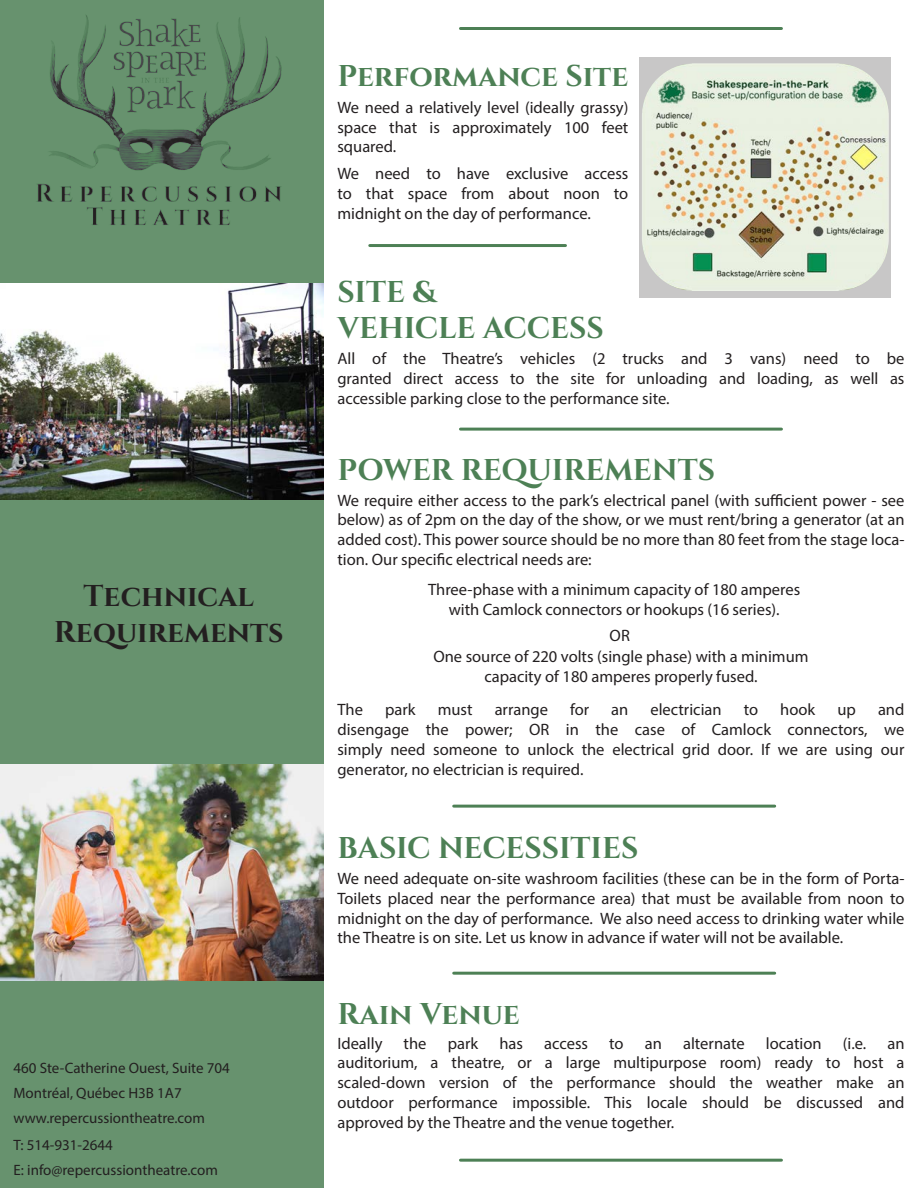
<style>
.page{position:relative;width:918px;height:1188px;background:#fff}
.page>*{position:absolute;margin:0;border:0;box-sizing:border-box;transform-origin:0 0}
.t1{font:700 30px/36px "Cinzel";color:#4d8055}
.t2{font:700 30px "Cinzel";color:#231f20}
.t3{font:16.5px/19.8px "Myriad Pro";color:#231f20;text-align:justify}
.t4{font:15px "Myriad Pro";color:#231f20}
</style>
<div class="page">
<div style="left:0;top:0;width:324px;height:1188px;background:#67926e"></div>
<img style="left:0;top:284px;width:324px;height:215px">
<img style="left:37px;top:15px;width:245px;height:210px">
<img style="left:0;top:764px;width:324px;height:216px">
<div style="left:640px;top:57px;width:251px;height:240px;background:#c8c7c7"></div>
<img style="left:642px;top:63px;width:247px;height:228px">
<hr style="left:460px;top:1159px;width:321px;height:3px;background:#4d8055">
<hr style="left:460px;top:27px;width:321px;height:3px;background:#4d8055">
<hr style="left:370px;top:244px;width:196px;height:3px;background:#4d8055">
<hr style="left:460px;top:428px;width:321px;height:3px;background:#4d8055">
<hr style="left:454px;top:805px;width:321px;height:3px;background:#4d8055">
<hr style="left:454px;top:972px;width:321px;height:3px;background:#4d8055">
<p class="t2" style="left:84px;top:578px;width:172px">Technical</p>
<p class="t2" style="left:54px;top:614px;width:231px">Requirements</p>
<p class="t4" style="left:14px;top:1059px;width:218px">460 Ste-Catherine Ouest, Suite 704</p>
<p class="t4" style="left:14px;top:1084px;width:170px">Montréal, Québec H3B 1A7</p>
<p class="t4" style="left:14px;top:1108px;width:193px">www.repercussiontheatre.com</p>
<p class="t4" style="left:14px;top:1135px;width:101px">T: 514-931-2644</p>
<p class="t4" style="left:14px;top:1160px;width:206px">E: info@repercussiontheatre.com</p>
<p class="t1" style="left:338px;top:58px;width:292px">Performance Site</p>
<p class="t3" style="left:337px;top:97px;width:292px">We need a relatively level (ideally grassy) space that is approximately 100 feet squared.</p>
<p class="t3" style="left:337px;top:163px;width:292px">We need to have exclusive access to that space from about noon to midnight on the day of performance.</p>
<p class="t1" style="left:337px;top:274px;width:268px">SITE &amp;<br>VEHICLE ACCESS</p>
<p class="t3" style="left:337px;top:349px;width:569px">All of the Theatre’s vehicles (2 trucks and 3 vans) need to be granted direct access to the site for unloading and loading, as well as accessible parking close to the performance site.</p>
<p class="t1" style="left:337px;top:452px;width:379px">POWER REQUIREMENTS</p>
<p class="t3" style="left:337px;top:490px;width:569px">We require either access to the park’s electrical panel (with sufficient power - see below) as of 2pm on the day of the show, or we must rent/bring a generator (at an added cost). This power source should be no more than 80 feet from the stage loca&shy;tion. Our specific electrical needs are:</p>
<p class="t3" style="left:428px;top:579px;width:374px;text-align:center">Three-phase with a minimum capacity of 180 amperes with Camlock connectors or hookups (16 series).</p>
<p class="t3" style="left:433px;top:647px;width:377px;text-align:center">One source of 220 volts (single phase) with a minimum capacity of 180 amperes properly fused.</p>
<p class="t3" style="left:610px;top:626px;width:22px">OR</p>
<p class="t3" style="left:337px;top:700px;width:27px">The</p>
<p class="t3" style="left:385px;top:700px;width:32px">park</p>
<p class="t3" style="left:438px;top:700px;width:36px">must</p>
<p class="t3" style="left:495px;top:700px;width:55px">arrange</p>
<p class="t3" style="left:570px;top:700px;width:21px">for</p>
<p class="t3" style="left:611px;top:700px;width:19px">an</p>
<p class="t3" style="left:650px;top:700px;width:73px">electrician</p>
<p class="t3" style="left:744px;top:700px;width:16px">to</p>
<p class="t3" style="left:780px;top:700px;width:37px">hook</p>
<p class="t3" style="left:837px;top:700px;width:20px">up</p>
<p class="t3" style="left:337px;top:700px;width:569px;text-indent:541px">and disengage the power; OR in the case of Camlock connectors, we simply need someone to unlock the electrical grid door. If we are using our generator, no electrician is required.</p>
<p class="t1" style="left:337px;top:830px;width:303px">BASIC NECESSITIES</p>
<p class="t3" style="left:337px;top:868px;width:569px">We need adequate on-site washroom facilities (these can be in the form of Porta-Toilets placed near the performance area) that must be available from noon to midnight on the day of performance. We also need access to drinking water while the Theatre is on site. Let us know in advance if water will not be available.</p>
<p class="t1" style="left:337px;top:996px;width:184px">Rain Venue</p>
<p class="t3" style="left:337px;top:1033px;width:47px">Ideally</p>
<p class="t3" style="left:404px;top:1033px;width:24px">the</p>
<p class="t3" style="left:448px;top:1033px;width:32px">park</p>
<p class="t3" style="left:499px;top:1033px;width:25px">has</p>
<p class="t3" style="left:544px;top:1033px;width:45px">access</p>
<p class="t3" style="left:609px;top:1033px;width:16px">to</p>
<p class="t3" style="left:645px;top:1033px;width:19px">an</p>
<p class="t3" style="left:683px;top:1033px;width:63px">alternate</p>
<p class="t3" style="left:766px;top:1033px;width:57px">location</p>
<p class="t3" style="left:843px;top:1033px;width:25px">(i.e.</p>
<p class="t3" style="left:337px;top:1033px;width:569px;text-indent:550px">an auditorium, a theatre, or a large multipurpose room) ready to host a scaled-down version of the performance should the weather make an outdoor performance impossible. This locale should be discussed and approved by the Theatre and the venue together.</p>
</div>
